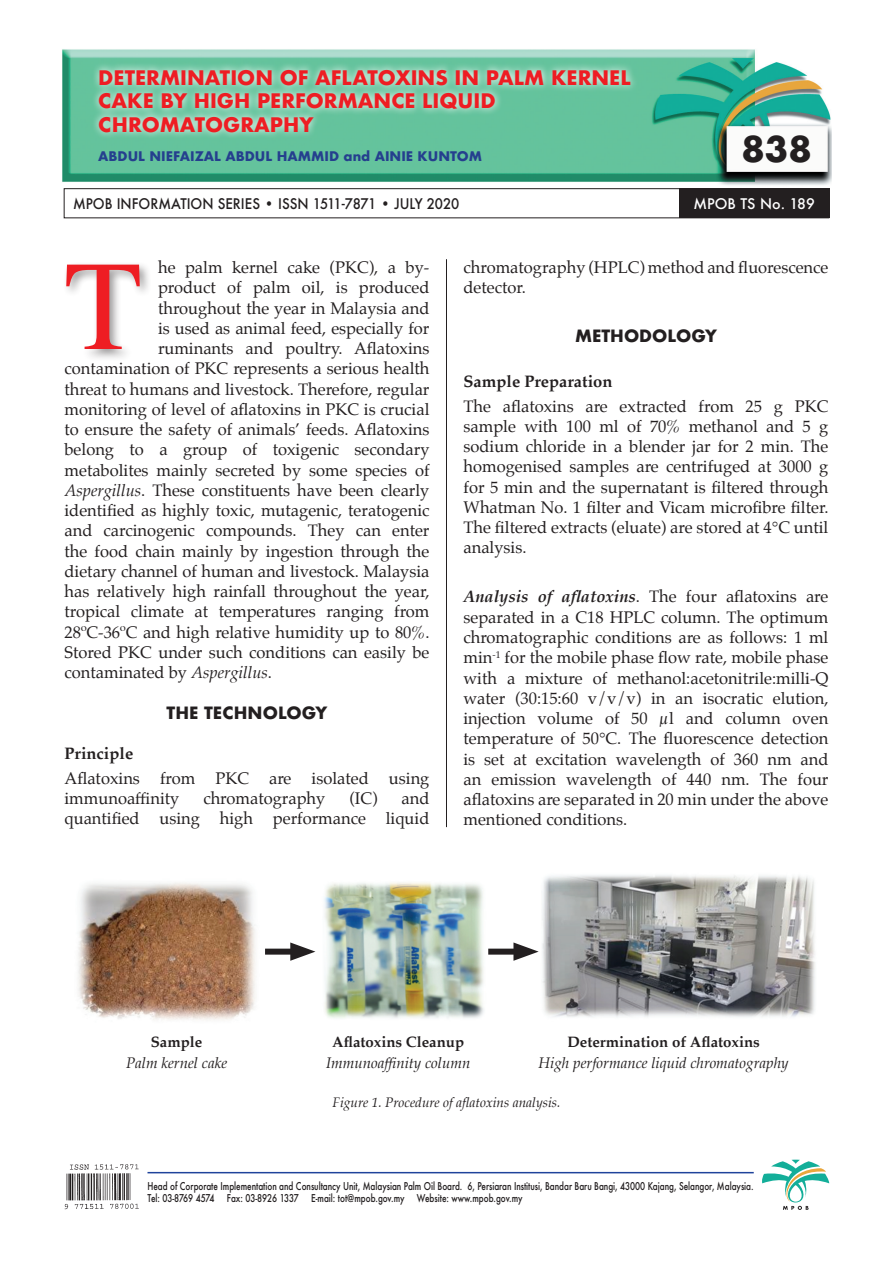
<style>
.page{position:relative;width:893px;height:1263px;background:#fff}
.page>*{position:absolute;margin:0;border:0;box-sizing:border-box;transform-origin:0 0}
.t1{font:127.5px "Times";color:#ee1d23}
.t2{font:700 34.5px "Futura";color:#231f20}
.t3{font:700 19.5px/23.4px "Futura";color:#ee1d23}
.t4{font:16.5px/20.2px "Palatino";color:#231f20}
.t5{font:700 16.5px "Palatino";color:#231f20}
.t6{font:700 16.5px "Futura";color:#231f20}
.t7{font:italic 15px "Palatino";color:#231f20}
.t8{font:700 15px "Palatino";color:#231f20}
.t9{font:500 14.25px "Futura";color:#231f20;scale:.93 1}
.t10{font:500 14.25px "Futura";color:#fff}
.t11{font:italic 13.5px "Palatino";color:#231f20}
.t12{font:700 12.9px "Futura";color:#253f8e}
.t13{font:500 10.5px/12.6px "Futura";letter-spacing:-.005em;color:#231f20;scale:.78 1}
.s1{font-style:italic}
.s2{font-weight:700;font-style:italic}
</style>
<div class="page">
<hr style="left:147px;top:1172px;width:607px;height:1px;background:#1f439b">
<img style="left:62px;top:49px;width:770px;height:136px">
<div style="left:64px;top:188px;width:765px;height:30px;border:1px solid #231f20"></div>
<img style="left:64px;top:1164px;width:75px;height:46px">
<svg style="left:762px;top:1160px;width:67px;height:50px"></svg>
<div style="left:679px;top:188px;width:150px;height:30px;background:#231f20"></div>
<svg style="left:91px;top:62px;width:547px;height:78px;background:#84cfb1"></svg>
<div style="left:63px;top:261px;width:89px;height:100px;background:#231f20;opacity:.45"></div>
<img style="left:78px;top:882px;width:178px;height:138px">
<img style="left:324px;top:882px;width:160px;height:136px">
<img style="left:542px;top:875px;width:273px;height:142px">
<div style="left:265px;top:949px;width:36px;height:6px;background:#231f20"></div>
<svg style="left:290px;top:942px;width:25px;height:19px"></svg>
<div style="left:488px;top:949px;width:36px;height:6px;background:#231f20"></div>
<svg style="left:513px;top:942px;width:26px;height:19px"></svg>
<hr style="left:446px;top:259px;width:1px;height:568px;background:#231f20">
<p class="t3" style="left:98px;top:66px;width:534px">DETERMINATION OF AFLATOXINS IN PALM KERNEL<br>CAKE BY HIGH PERFORMANCE LIQUID<br>CHROMATOGRAPHY</p>
<p class="t12" style="left:98px;top:147px;width:385px">ABDUL NIEFAIZAL ABDUL HAMMID and AINIE KUNTOM</p>
<h2 class="t2" style="left:741px;top:124px;width:72px">838</h2>
<p class="t9" style="left:73px;top:194px;width:417px">MPOB INFORMATION SERIES • ISSN 1511-7871 • JULY 2020</p>
<p class="t10" style="left:693px;top:194px;width:123px">MPOB TS No. 189</p>
<h1 class="t1" style="left:65px;top:187px;width:79px">T</h1>
<p class="t4" style="left:158px;top:257px;width:273px">he palm kernel cake (PKC), a by-</p>
<p class="t4" style="left:158px;top:278px;width:273px">product of palm oil, is produced</p>
<p class="t4" style="left:158px;top:298px;width:273px">throughout the year in Malaysia and</p>
<p class="t4" style="left:158px;top:318px;width:273px">is used as animal feed, especially for</p>
<p class="t4" style="left:158px;top:338px;width:273px">ruminants and poultry. Aflatoxins</p>
<p class="t4" style="left:65px;top:359px;width:366px">contamination of PKC represents a serious health</p>
<p class="t4" style="left:65px;top:379px;width:366px">threat to humans and livestock. Therefore, regular</p>
<p class="t4" style="left:65px;top:399px;width:366px">monitoring of level of aflatoxins in PKC is crucial</p>
<p class="t4" style="left:65px;top:419px;width:366px">to ensure the safety of animals’ feeds. Aflatoxins</p>
<p class="t4" style="left:65px;top:440px;width:366px">belong to a group of toxigenic secondary</p>
<p class="t4" style="left:65px;top:460px;width:366px">metabolites mainly secreted by some species of</p>
<p class="t4" style="left:65px;top:480px;width:366px"><span class="s1">Aspergillus</span>. These constituents have been clearly</p>
<p class="t4" style="left:65px;top:500px;width:366px">identified as highly toxic, mutagenic, teratogenic</p>
<p class="t4" style="left:65px;top:521px;width:366px">and carcinogenic compounds. They can enter</p>
<p class="t4" style="left:65px;top:541px;width:366px">the food chain mainly by ingestion through the</p>
<p class="t4" style="left:65px;top:561px;width:366px">dietary channel of human and livestock. Malaysia</p>
<p class="t4" style="left:65px;top:581px;width:366px">has relatively high rainfall throughout the year,</p>
<p class="t4" style="left:65px;top:602px;width:366px">tropical climate at temperatures ranging from</p>
<p class="t4" style="left:65px;top:622px;width:366px">28ºC-36ºC and high relative humidity up to 80%.</p>
<p class="t4" style="left:65px;top:642px;width:366px">Stored PKC under such conditions can easily be</p>
<p class="t4" style="left:65px;top:662px;width:209px">contaminated by <span class="s1">Aspergillus</span>.</p>
<p class="t6" style="left:167px;top:700px;width:162px">THE TECHNOLOGY</p>
<p class="t5" style="left:65px;top:739px;width:70px">Principle</p>
<p class="t4" style="left:65px;top:768px;width:366px">Aflatoxins from PKC are isolated using immunoaffinity</p>
<p class="t4" style="left:203px;top:788px;width:124px">chromatography</p>
<p class="t4" style="left:349px;top:788px;width:30px">(IC)</p>
<p class="t4" style="left:65px;top:788px;width:366px;text-align:right">and<br>quantified using high performance liquid</p>
<p class="t4" style="left:463px;top:257px;width:366px">chromatography (HPLC) method and fluorescence detector.</p>
<p class="t6" style="left:575px;top:324px;width:143px">METHODOLOGY</p>
<p class="t5" style="left:463px;top:367px;width:150px">Sample Preparation</p>
<p class="t4" style="left:463px;top:396px;width:366px;text-align:justify">The aflatoxins are extracted from 25 g PKC sample with 100 ml of 70% methanol and 5 g sodium chloride in a blender jar for 2 min. The homogenised samples are centrifuged at 3000 g for 5 min and the supernatant is filtered through Whatman No. 1 filter and Vicam microfibre filter.<br>The filtered extracts (eluate) are stored at 4°C until analysis.</p>
<p class="t4" style="left:463px;top:587px;width:366px;text-align:justify"><span class="s2">Analysis of aflatoxins</span>. The four aflatoxins are separated in a C18 HPLC column. The optimum chromatographic conditions are as follows: 1 ml min<sup>-1</sup> for the mobile phase flow rate, mobile phase with a mixture of methanol:acetonitrile:milli-Q water (30:15:60 v/v/v) in an isocratic elution, injection volume of 50 µl and column oven temperature of 50°C. The fluorescence detection is set at excitation wavelength of 360 nm and an emission wavelength of 440 nm. The four aflatoxins are separated in 20 min under the above mentioned conditions.</p>
<p class="t8" style="left:151px;top:1029px;width:53px">Sample</p>
<p class="t7" style="left:126px;top:1050px;width:103px">Palm kernel cake</p>
<p class="t8" style="left:332px;top:1029px;width:134px">Aflatoxins Cleanup</p>
<p class="t7" style="left:326px;top:1050px;width:146px">Immunoaffinity column</p>
<p class="t8" style="left:567px;top:1029px;width:194px">Determination of Aflatoxins</p>
<p class="t7" style="left:539px;top:1050px;width:252px">High performance liquid chromatography</p>
<p class="t11" style="left:333px;top:1090px;width:229px">Figure 1. Procedure of aflatoxins analysis.</p>
<p class="t13" style="left:147px;top:1179px;width:779px">Head of Corporate Implementation and Consultancy Unit, Malaysian Palm Oil Board. 6, Persiaran Institusi, Bandar Baru Bangi, 43000 Kajang, Selangor, Malaysia.<br>Tel: 03-8769 4574 Fax: 03-8926 1337 E-mail: tot@mpob.gov.my Website: www.mpob.gov.my</p>
</div>
